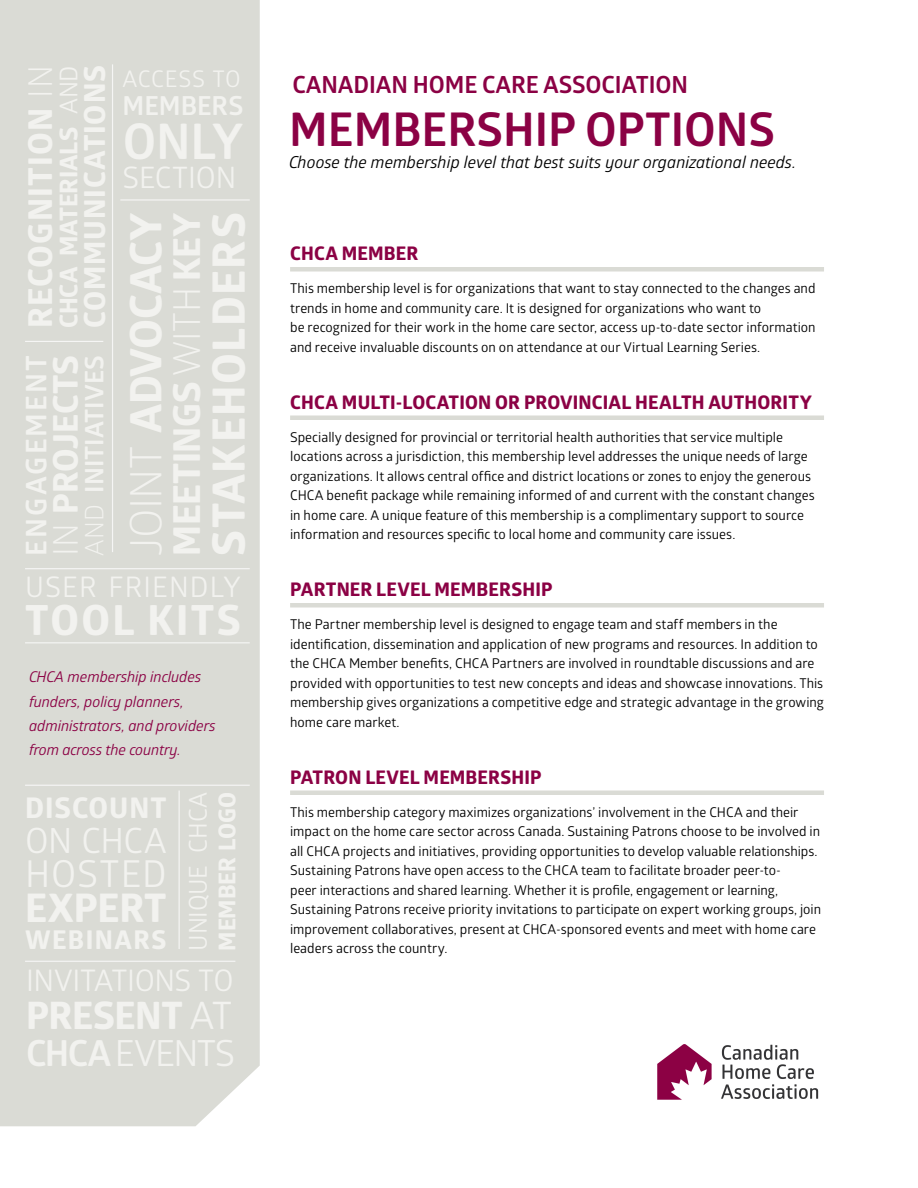
<style>
.page{position:relative;width:918px;height:1188px;background:#fff}
.page>*{position:absolute;margin:0;border:0;box-sizing:border-box;transform-origin:0 0}
.t1{font:700 49.2px "Glober";color:#f2f2ef}
.t2{font:700 46.5px "Glober";color:#8b0144}
.t3{font:700 44.7px "Globerx";letter-spacing:.035em;color:#f2f2ef}
.t4{font:700 43.5px "Globerx";letter-spacing:-.01em;color:#f2f2ef}
.t5{font:700 41.55px "Globerx";letter-spacing:.055em;color:#f2f2ef}
.t6{font:700 39.45px "Globerx";color:#f2f2ef}
.t7{font:700 37.95px "Globerx";letter-spacing:-.01em;color:#f2f2ef}
.t8{font:700 37.2px "Globerx";letter-spacing:-.01em;color:#f2f2ef}
.t9{font:37.2px "Glober";letter-spacing:.025em;color:#f2f2ef}
.t10{font:36px "Glober";letter-spacing:-.04em;color:#f2f2ef}
.t11{font:34.8px "Glober";letter-spacing:-.01em;color:#f2f2ef}
.t12{font:700 34.2px "Globerx";letter-spacing:-.005em;color:#f2f2ef}
.t13{font:700 33px "Globerx";letter-spacing:.035em;color:#f2f2ef}
.t14{font:29.7px "Glober";letter-spacing:-.015em;color:#f2f2ef}
.t15{font:29.55px "Glober";color:#f2f2ef}
.t16{font:700 29.1px "Globerx";letter-spacing:.03em;color:#f2f2ef}
.t17{font:700 28.5px "Glober";letter-spacing:.075em;color:#f2f2ef}
.t18{font:700 28.5px "Globerx";letter-spacing:.035em;color:#f2f2ef}
.t19{font:28.35px "Glober";letter-spacing:.04em;color:#f2f2ef}
.t20{font:700 26.25px "Glober";color:#f2f2ef}
.t21{font:700 25.95px "Globerx";letter-spacing:.055em;color:#f2f2ef}
.t22{font:700 25.65px "Glober";letter-spacing:.005em;color:#f2f2ef}
.t23{font:700 24.6px "Globerx";letter-spacing:-.005em;color:#f2f2ef}
.t24{font:24.6px "Glober";letter-spacing:-.01em;color:#f2f2ef}
.t25{font:700 23.7px "Glober";letter-spacing:-.005em;color:#8b0144}
.t26{font:700 23.25px "Globerx";letter-spacing:-.005em;color:#f2f2ef}
.t27{font:22.95px "Glober";letter-spacing:.025em;color:#f2f2ef}
.t28{font:700 18.75px "Globerx";letter-spacing:.01em;color:#8b0144}
.t29{font:italic 16.5px "Glober";color:#000}
.t30{font:italic 14.85px/24.3px "Glober";letter-spacing:-.005em;color:#8b0144}
.t31{font:13.5px/19.5px "Glober";color:#000}
.s1{font-family:"Glober";font-weight:400}
.s2{font-weight:400}
.s3{font-weight:700}
</style>
<div class="page">
<div style="left:0;top:0;width:260px;height:1126px;background:#dadbd5"></div>
<div style="left:290px;top:267px;width:534px;height:5px;background:#dadbd5"></div>
<hr style="left:290px;top:416px;width:534px;height:4px;background:#dadbd5">
<div style="left:290px;top:603px;width:534px;height:5px;background:#dadbd5"></div>
<hr style="left:290px;top:791px;width:534px;height:4px;background:#dadbd5">
<hr style="left:25px;top:568px;width:225px;height:1px;background:#f5f5f4">
<hr style="left:112px;top:64px;width:1px;height:488px;background:#f5f5f4">
<hr style="left:120px;top:199px;width:130px;height:2px;background:#f5f5f4">
<hr style="left:25px;top:341px;width:78px;height:1px;background:#f5f5f4">
<hr style="left:25px;top:642px;width:225px;height:1px;background:#f5f5f4">
<hr style="left:179px;top:791px;width:1px;height:158px;background:#f5f5f4">
<hr style="left:25px;top:785px;width:225px;height:1px;background:#f5f5f4">
<hr style="left:25px;top:961px;width:210px;height:1px;background:#f5f5f4">
<div style="left:17px;top:659px;width:241px;height:109px;background:#dadbd5"></div>
<img style="left:657px;top:1044px;width:162px;height:56px">
<h3 class="t13" style="left:16px;top:328px;width:264px;rotate:-90deg">RECOGNITION <span class="s1">IN</span></h3>
<h3 class="t23" style="left:51px;top:328px;width:264px;rotate:-90deg">CHCA MATERIALS <span class="s1">AND</span></h3>
<h3 class="t16" style="left:74px;top:328px;width:264px;rotate:-90deg">COMMUNICATIONS</h3>
<h3 class="t17" style="left:16px;top:556px;width:202px;rotate:-90deg">ENGAGEMENT</h3>
<h3 class="t12" style="left:41px;top:556px;width:202px;rotate:-90deg"><span class="s1">IN</span> PROJECTS</h3>
<h3 class="t22" style="left:76px;top:556px;width:202px;rotate:-90deg"><span class="s2">AND</span> INITIATIVES</h3>
<h3 class="t27" style="left:123px;top:63px;width:120px">ACCESS TO</h3>
<h3 class="t20" style="left:123px;top:87px;width:122px">MEMBERS</h3>
<h1 class="t1" style="left:123px;top:107px;width:122px">ONLY</h1>
<h3 class="t15" style="left:123px;top:157px;width:115px">SECTION</h3>
<h3 class="t4" style="left:115px;top:556px;width:345px;rotate:-90deg"><span class="s1">JOINT</span> ADVOCACY</h3>
<h3 class="t8" style="left:160px;top:556px;width:345px;rotate:-90deg">MEETINGS <span class="s1">WITH</span> KEY</h3>
<h3 class="t3" style="left:197px;top:556px;width:345px;rotate:-90deg">STAKEHOLDERS</h3>
<h3 class="t19" style="left:25px;top:568px;width:217px">USER FRIENDLY</h3>
<h3 class="t5" style="left:25px;top:590px;width:217px">TOOL KITS</h3>
<p class="t30" style="left:29px;top:664px;width:188px">CHCA membership includes funders, policy planners, administrators, and providers from across the country.</p>
<h3 class="t24" style="left:181px;top:951px;width:160px;rotate:-90deg">UNIQUE CHCA</h3>
<h3 class="t26" style="left:210px;top:951px;width:160px;rotate:-90deg">MEMBER LOGO</h3>
<h3 class="t18" style="left:25px;top:788px;width:143px">DISCOUNT</h3>
<h3 class="t11" style="left:25px;top:816px;width:143px">ON CHCA</h3>
<h3 class="t9" style="left:25px;top:847px;width:143px">HOSTED</h3>
<h3 class="t6" style="left:25px;top:880px;width:143px">EXPERT</h3>
<h3 class="t21" style="left:25px;top:921px;width:143px">WEBINARS</h3>
<h3 class="t14" style="left:26px;top:960px;width:209px">INVITATIONS TO</h3>
<h3 class="t7" style="left:26px;top:988px;width:208px">PRESENT <span class="s1">AT</span></h3>
<h3 class="t10" style="left:26px;top:1028px;width:210px"><span class="s3">CHCA</span> EVENTS</h3>
<h3 class="t25" style="left:292px;top:68px;width:397px">CANADIAN HOME CARE ASSOCIATION</h3>
<h2 class="t2" style="left:289px;top:97px;width:487px">MEMBERSHIP OPTIONS</h2>
<p class="t29" style="left:289px;top:151px;width:509px">Choose the membership level that best suits your organizational needs.</p>
<h3 class="t28" style="left:290px;top:240px;width:130px">CHCA MEMBER</h3>
<p class="t31" style="left:290px;top:278px;width:527px">This membership level is for organizations that want to stay connected to the changes and trends in home and community care. It is designed for organizations who want to<br>be recognized for their work in the home care sector, access up-to-date sector information and receive invaluable discounts on on attendance at our Virtual Learning Series.</p>
<h3 class="t28" style="left:290px;top:389px;width:523px">CHCA MULTI-LOCATION OR PROVINCIAL HEALTH AUTHORITY</h3>
<p class="t31" style="left:290px;top:427px;width:526px">Specially designed for provincial or territorial health authorities that service multiple locations across a jurisdiction, this membership level addresses the unique needs of large organizations. It allows central office and district locations or zones to enjoy the generous CHCA benefit package while remaining informed of and current with the constant changes in home care. A unique feature of this membership is a complimentary support to source information and resources specific to local home and community care issues.</p>
<h3 class="t28" style="left:290px;top:576px;width:264px">PARTNER LEVEL MEMBERSHIP</h3>
<p class="t31" style="left:290px;top:614px;width:535px">The Partner membership level is designed to engage team and staff members in the identification, dissemination and application of new programs and resources. In addition to the CHCA Member benefits, CHCA Partners are involved in roundtable discussions and are provided with opportunities to test new concepts and ideas and showcase innovations. This membership gives organizations a competitive edge and strategic advantage in the growing home care market.</p>
<h3 class="t28" style="left:290px;top:764px;width:253px">PATRON LEVEL MEMBERSHIP</h3>
<p class="t31" style="left:290px;top:802px;width:533px">This membership category maximizes organizations’ involvement in the CHCA and their impact on the home care sector across Canada. Sustaining Patrons choose to be involved in all CHCA projects and initiatives, providing opportunities to develop valuable relationships.<br>Sustaining Patrons have open access to the CHCA team to facilitate broader peer-to-<br>peer interactions and shared learning. Whether it is profile, engagement or learning, Sustaining Patrons receive priority invitations to participate on expert working groups, join improvement collaboratives, present at CHCA-sponsored events and meet with home care leaders across the country.</p>
</div>
